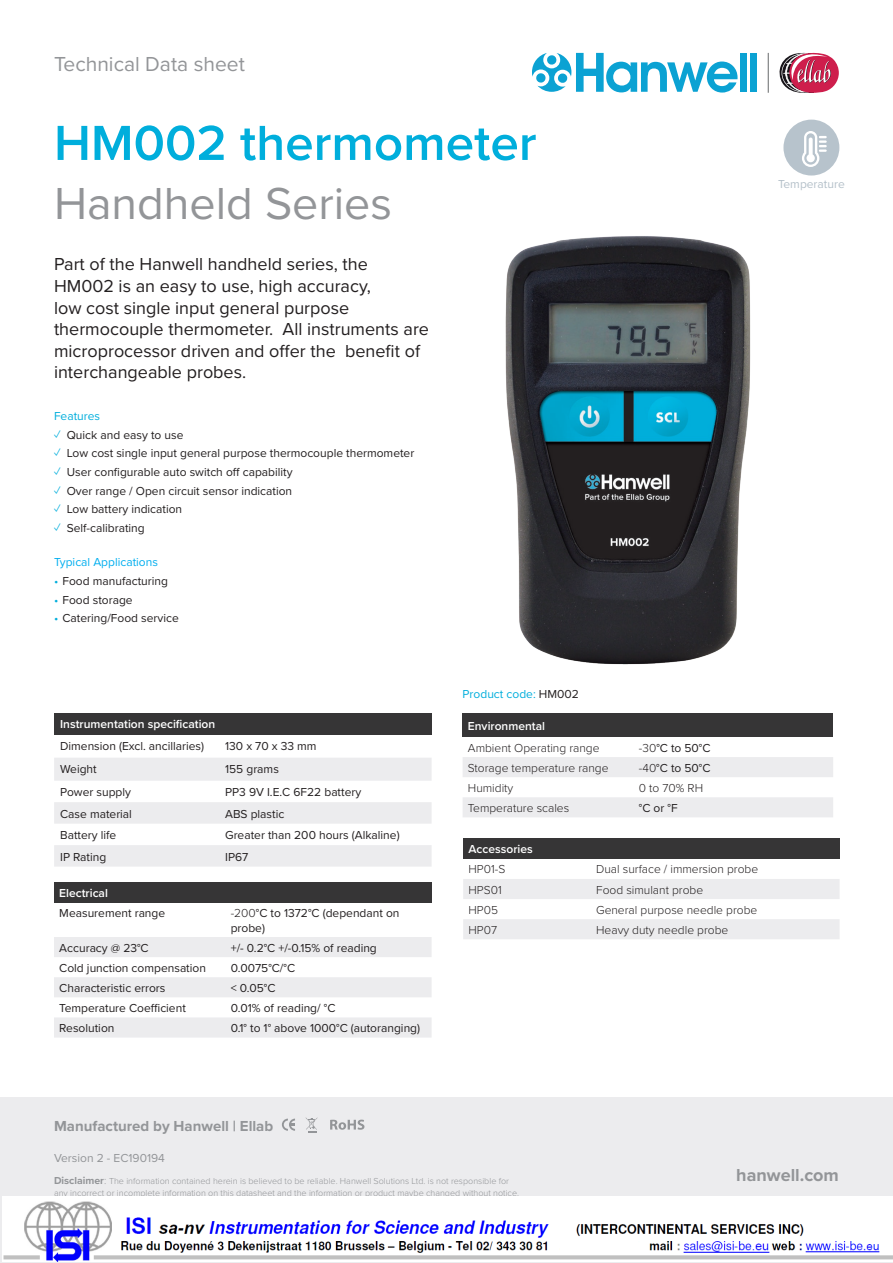
<style>
.page{position:relative;width:893px;height:1263px;background:#fff}
.page>*{position:absolute;margin:0;border:0;box-sizing:border-box;transform-origin:0 0}
.t1{font:600 51px "Proxima Nova";color:#00aedc}
.t2{font:46.5px "Proxima Nova";color:#939598}
.t3{font:21px "Proxima Nova";color:#939598}
.t4{font:18px/21.6px "Proxima Nova";color:#231f20}
.t5{font:700 18px "Proxima Nova";color:#939598}
.t6{font:700 15px "Proxima Nova";color:#939598}
.t7{font:12px/14.4px "Proxima Nova";color:#231f20}
.t8{font:300 12px "Proxima Nova";color:#231f20}
.t9{font:600 12px "Proxima Nova";color:#fff}
.t10{font:12px "Proxima Nova";color:#00aedc}
.t11{font:12px "Proxima Nova";color:#00aeef}
.t12{font:12px "Proxima Nova";color:#939598}
.t13{font:12px "Proxima Nova";color:#b4c0c9}
.t14{font:300 9px/12px "Proxima Nova";color:#939598}
.s1{color:#00aedc}
.s2{font-weight:300}
.s3{color:#231f20}
.s4{font-weight:700;font-size:10.5px}
.s5{font-size:10.5px}
</style>
<div class="page">
<div style="left:0;top:1097px;width:893px;height:166px;background:#ececee"></div>
<div style="left:740px;top:53px;width:7px;height:39px;background:#0ba2d3"></div>
<div style="left:750px;top:53px;width:7px;height:39px;background:#0ba2d3"></div>
<svg style="left:532px;top:53px;width:205px;height:40px"></svg>
<hr style="left:768px;top:53px;width:1px;height:40px;background:#66696a">
<svg style="left:779px;top:53px;width:60px;height:40px"></svg>
<svg style="left:306px;top:1118px;width:11px;height:14px"></svg>
<svg style="left:330px;top:1119px;width:34px;height:11px"></svg>
<svg style="left:282px;top:1118px;width:13px;height:13px"></svg>
<img style="left:505px;top:236px;width:246px;height:429px">
<div style="left:783px;top:120px;width:56px;height:56px;background:#b7c3cc;border-radius:50%"></div>
<svg style="left:802px;top:131px;width:25px;height:36px"></svg>
<div style="left:54px;top:713px;width:378px;height:21px;background:#363536"></div>
<svg style="left:54px;top:758px;width:378px;height:109px"></svg>
<div style="left:54px;top:882px;width:378px;height:20px;background:#363536"></div>
<svg style="left:54px;top:937px;width:378px;height:100px"></svg>
<div style="left:463px;top:713px;width:370px;height:24px;background:#363536"></div>
<svg style="left:463px;top:757px;width:370px;height:60px"></svg>
<div style="left:463px;top:838px;width:377px;height:20px;background:#363536"></div>
<svg style="left:463px;top:879px;width:377px;height:60px"></svg>
<img style="left:3px;top:1196px;width:890px;height:65px">
<h3 class="t3" style="left:54px;top:48px;width:192px">Technical Data sheet</h3>
<h1 class="t1" style="left:54px;top:105px;width:484px">HM002 thermometer</h1>
<h2 class="t2" style="left:54px;top:168px;width:340px">Handheld Series</h2>
<p class="t4" style="left:54px;top:253px;width:377px">Part of the Hanwell handheld series, the HM002 is an easy to use, high accuracy,<br>low cost single input general purpose thermocouple thermometer. All instruments are microprocessor driven and offer the benefit of interchangeable probes.</p>
<p class="t10" style="left:54px;top:407px;width:48px">Features</p>
<p class="t7" style="left:54px;top:427px;width:131px"><span class="s1">✓</span> Quick and easy to use</p>
<p class="t7" style="left:54px;top:445px;width:362px"><span class="s1">✓</span> Low cost single input general purpose thermocouple thermometer</p>
<p class="t7" style="left:54px;top:464px;width:240px"><span class="s1">✓</span> User configurable auto switch off capability</p>
<p class="t7" style="left:54px;top:483px;width:240px"><span class="s1">✓</span> Over range / Open circuit sensor indication</p>
<p class="t7" style="left:54px;top:501px;width:130px"><span class="s1">✓</span> Low battery indication</p>
<p class="t7" style="left:54px;top:520px;width:92px"><span class="s1">✓</span> Self-calibrating</p>
<p class="t11" style="left:54px;top:553px;width:106px">Typical Applications</p>
<p class="t7" style="left:54px;top:573px;width:116px"><span class="s1">•</span> Food manufacturing</p>
<p class="t7" style="left:54px;top:592px;width:80px"><span class="s1">•</span> Food storage</p>
<p class="t7" style="left:54px;top:611px;width:126px"><span class="s1">•</span> Catering/Food service</p>
<p class="t13" style="left:778px;top:175px;width:68px">Temperature</p>
<p class="t9" style="left:60px;top:715px;width:157px">Instrumentation specification</p>
<p class="t7" style="left:60px;top:738px;width:146px">Dimension (Excl. ancillaries)</p>
<p class="t7" style="left:225px;top:738px;width:93px">130 x 70 x 33 mm</p>
<p class="t7" style="left:60px;top:761px;width:38px">Weight</p>
<p class="t7" style="left:225px;top:761px;width:55px">155 grams</p>
<p class="t7" style="left:60px;top:784px;width:72px">Power supply</p>
<p class="t7" style="left:225px;top:784px;width:138px">PP3 9V I.E.C 6F22 battery</p>
<p class="t7" style="left:60px;top:806px;width:73px">Case material</p>
<p class="t7" style="left:225px;top:806px;width:61px">ABS plastic</p>
<p class="t7" style="left:60px;top:827px;width:58px">Battery life</p>
<p class="t7" style="left:225px;top:827px;width:176px">Greater than 200 hours (Alkaline)</p>
<p class="t7" style="left:60px;top:849px;width:48px">IP Rating</p>
<p class="t7" style="left:225px;top:849px;width:25px">IP67</p>
<p class="t9" style="left:59px;top:884px;width:50px">Electrical</p>
<p class="t7" style="left:59px;top:905px;width:107px">Measurement range</p>
<p class="t7" style="left:231px;top:905px;width:170px"><span class="s2">-200</span>°C to 1372°C (dependant on probe)</p>
<p class="t7" style="left:59px;top:940px;width:91px">Accuracy @ 23°C</p>
<p class="t7" style="left:231px;top:940px;width:148px">+/- 0.2°C +/-0.15% of reading</p>
<p class="t7" style="left:59px;top:960px;width:148px">Cold junction compensation</p>
<p class="t7" style="left:231px;top:960px;width:66px">0.0075°C/°C</p>
<p class="t7" style="left:59px;top:980px;width:108px">Characteristic errors</p>
<p class="t7" style="left:231px;top:980px;width:46px">&lt; 0.05°C</p>
<p class="t7" style="left:59px;top:1000px;width:128px">Temperature Coefficient</p>
<p class="t7" style="left:231px;top:1000px;width:106px">0.01% of reading/ °C</p>
<p class="t7" style="left:59px;top:1020px;width:57px">Resolution</p>
<p class="t7" style="left:231px;top:1020px;width:191px">0.1° to 1° above 1000°C (autoranging)</p>
<p class="t10" style="left:463px;top:685px;width:118px">Product code: <span class="s3">HM002</span></p>
<p class="t9" style="left:468px;top:717px;width:79px">Environmental</p>
<p class="t8" style="left:468px;top:739px;width:133px">Ambient Operating range</p>
<p class="t7" style="left:639px;top:740px;width:73px"><span class="s2">-30</span>°C to 50°C</p>
<p class="t8" style="left:468px;top:759px;width:142px">Storage temperature range</p>
<p class="t7" style="left:639px;top:760px;width:73px"><span class="s2">-40</span>°C to 50°C</p>
<p class="t8" style="left:468px;top:779px;width:47px">Humidity</p>
<p class="t8" style="left:639px;top:779px;width:66px">0 to 70% RH</p>
<p class="t8" style="left:468px;top:799px;width:103px">Temperature scales</p>
<p class="t7" style="left:639px;top:800px;width:40px">°C or °F</p>
<p class="t9" style="left:468px;top:840px;width:66px">Accessories</p>
<p class="t8" style="left:468px;top:860px;width:38px">HP01-S</p>
<p class="t8" style="left:596px;top:860px;width:164px">Dual surface / immersion probe</p>
<p class="t8" style="left:468px;top:881px;width:35px">HPS01</p>
<p class="t8" style="left:596px;top:881px;width:109px">Food simulant probe</p>
<p class="t8" style="left:468px;top:901px;width:31px">HP05</p>
<p class="t8" style="left:596px;top:901px;width:163px">General purpose needle probe</p>
<p class="t8" style="left:468px;top:921px;width:30px">HP07</p>
<p class="t8" style="left:596px;top:921px;width:134px">Heavy duty needle probe</p>
<p class="t6" style="left:54px;top:1114px;width:221px">Manufactured by Hanwell | Ellab</p>
<p class="t12" style="left:54px;top:1149px;width:112px">Version 2 - EC190194</p>
<p class="t14" style="left:54px;top:1174px;width:467px"><span class="s4">Disclaimer</span><span class="s5">:</span> The information contained herein is believed to be reliable. Hanwell Solutions Ltd. is not responsible for any incorrect or incomplete information on this datasheet and the information or product maybe changed without notice.</p>
<h3 class="t5" style="left:736px;top:1161px;width:104px">hanwell.com</h3>
</div>
